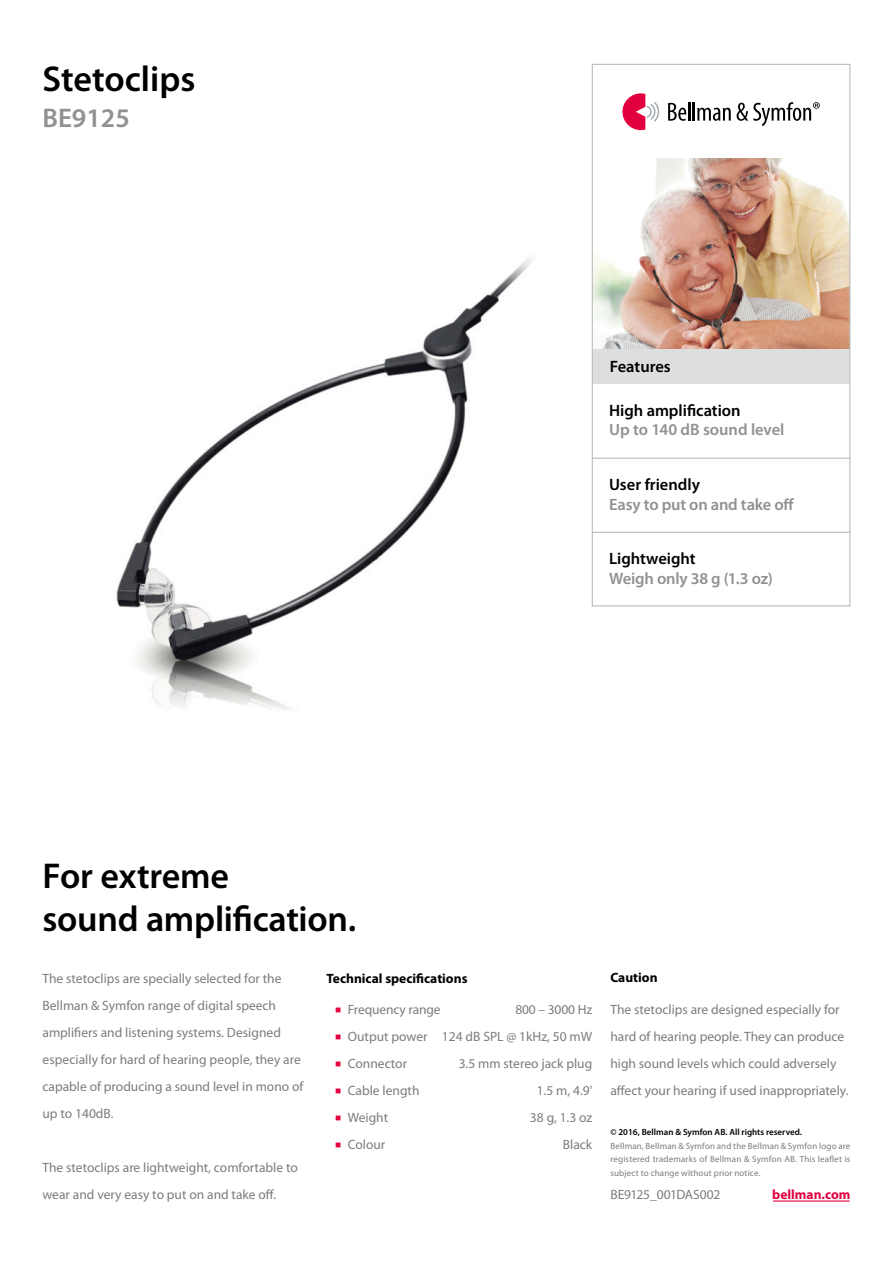
<style>
.page{position:relative;width:893px;height:1263px;background:#fff}
.page>*{position:absolute;margin:0;border:0;box-sizing:border-box;transform-origin:0 0}
.t1{font:600 36px/43.2px "Myriad Pro";letter-spacing:-.005em;color:#000}
.t2{font:600 27px "Myriad Pro";color:#919193}
.t3{font:600 16.5px "Myriad Pro";letter-spacing:-.01em;color:#919193}
.t4{font:600 16.5px "Myriad Pro";color:#000}
.t5{font:13.5px/27px "Myriad Pro";color:#7a7c7e}
.t6{font:700 13.5px "Myriad Pro";color:#000}
.t7{font:700 13.5px "Myriad Pro";color:#e2003f}
.t8{font:9px/13.5px "Myriad Pro";letter-spacing:.015em;color:#7a7c7e;text-align:justify}
.t9{font:600 9px "Myriad Pro";color:#000}
.s1{color:#e2003f}
</style>
<div class="page">
<img style="left:594px;top:159px;width:254px;height:190px">
<div style="left:592px;top:349px;width:258px;height:35px;background:#dddede"></div>
<hr style="left:592px;top:458px;width:258px;height:1px;background:#bbbcbd">
<hr style="left:592px;top:532px;width:258px;height:1px;background:#bbbcbd">
<svg style="left:668px;top:102px;width:63px;height:19px"></svg>
<svg style="left:622px;top:93px;width:37px;height:37px"></svg>
<svg style="left:737px;top:102px;width:83px;height:24px"></svg>
<div style="left:592px;top:64px;width:258px;height:542px;border:1px solid #bbbcbd"></div>
<hr style="left:773px;top:1200px;width:77px;height:1px;background:#e2003f">
<img style="left:116px;top:258px;width:417px;height:451px">
<p class="t1" style="left:43px;top:56px;width:154px">Stetoclips</p>
<p class="t2" style="left:43px;top:101px;width:89px">BE9125</p>
<p class="t4" style="left:610px;top:356px;width:63px">Features</p>
<p class="t4" style="left:609px;top:400px;width:133px">High amplification</p>
<p class="t3" style="left:609px;top:419px;width:177px">Up to 140 dB sound level</p>
<p class="t4" style="left:609px;top:474px;width:92px">User friendly</p>
<p class="t3" style="left:609px;top:494px;width:186px">Easy to put on and take off</p>
<p class="t4" style="left:609px;top:548px;width:88px">Lightweight</p>
<p class="t3" style="left:609px;top:568px;width:165px">Weigh only 38 g (1.3 oz)</p>
<p class="t1" style="left:43px;top:853px;width:315px">For extreme<br>sound amplification.</p>
<p class="t5" style="left:43px;top:965px;width:262px">The stetoclips are specially selected for the Bellman &amp; Symfon range of digital speech amplifiers and listening systems. Designed especially for hard of hearing people, they are capable of producing a sound level in mono of up to 140dB.</p>
<p class="t5" style="left:43px;top:1154px;width:257px">The stetoclips are lightweight, comfortable to wear and very easy to put on and take off.</p>
<p class="t6" style="left:327px;top:969px;width:142px">Technical specifications</p>
<p class="t5" style="left:335px;top:996px;width:107px"><span class="s1">■</span> Frequency range</p>
<p class="t5" style="left:515px;top:996px;width:78px">800 – 3000 Hz</p>
<p class="t5" style="left:335px;top:1023px;width:259px"><span class="s1">■</span> Output power 124 dB SPL @ 1kHz, 50 mW</p>
<p class="t5" style="left:335px;top:1050px;width:74px"><span class="s1">■</span> Connector</p>
<p class="t5" style="left:459px;top:1050px;width:135px">3.5 mm stereo jack plug</p>
<p class="t5" style="left:335px;top:1077px;width:86px"><span class="s1">■</span> Cable length</p>
<p class="t5" style="left:537px;top:1077px;width:57px">1.5 m, 4.9'</p>
<p class="t5" style="left:335px;top:1104px;width:55px"><span class="s1">■</span> Weight</p>
<p class="t5" style="left:530px;top:1104px;width:64px">38 g, 1.3 oz</p>
<p class="t5" style="left:335px;top:1131px;width:52px"><span class="s1">■</span> Colour</p>
<p class="t5" style="left:563px;top:1131px;width:31px">Black</p>
<p class="t6" style="left:610px;top:969px;width:49px">Caution</p>
<p class="t5" style="left:610px;top:995px;width:240px">The stetoclips are designed especially for hard of hearing people. They can produce high sound levels which could adversely affect your hearing if used inappropriately.</p>
<p class="t9" style="left:610px;top:1126px;width:193px">© 2016, Bellman &amp; Symfon AB. All rights reserved.</p>
<p class="t8" style="left:610px;top:1139px;width:242px">Bellman, Bellman &amp; Symfon and the Bellman &amp; Symfon logo are registered trademarks of Bellman &amp; Symfon AB. This leaflet is subject to change without prior notice.</p>
<p class="t5" style="left:610px;top:1181px;width:111px">BE9125_001DAS002</p>
<p class="t7" style="left:772px;top:1186px;width:80px">bellman.com</p>
</div>
